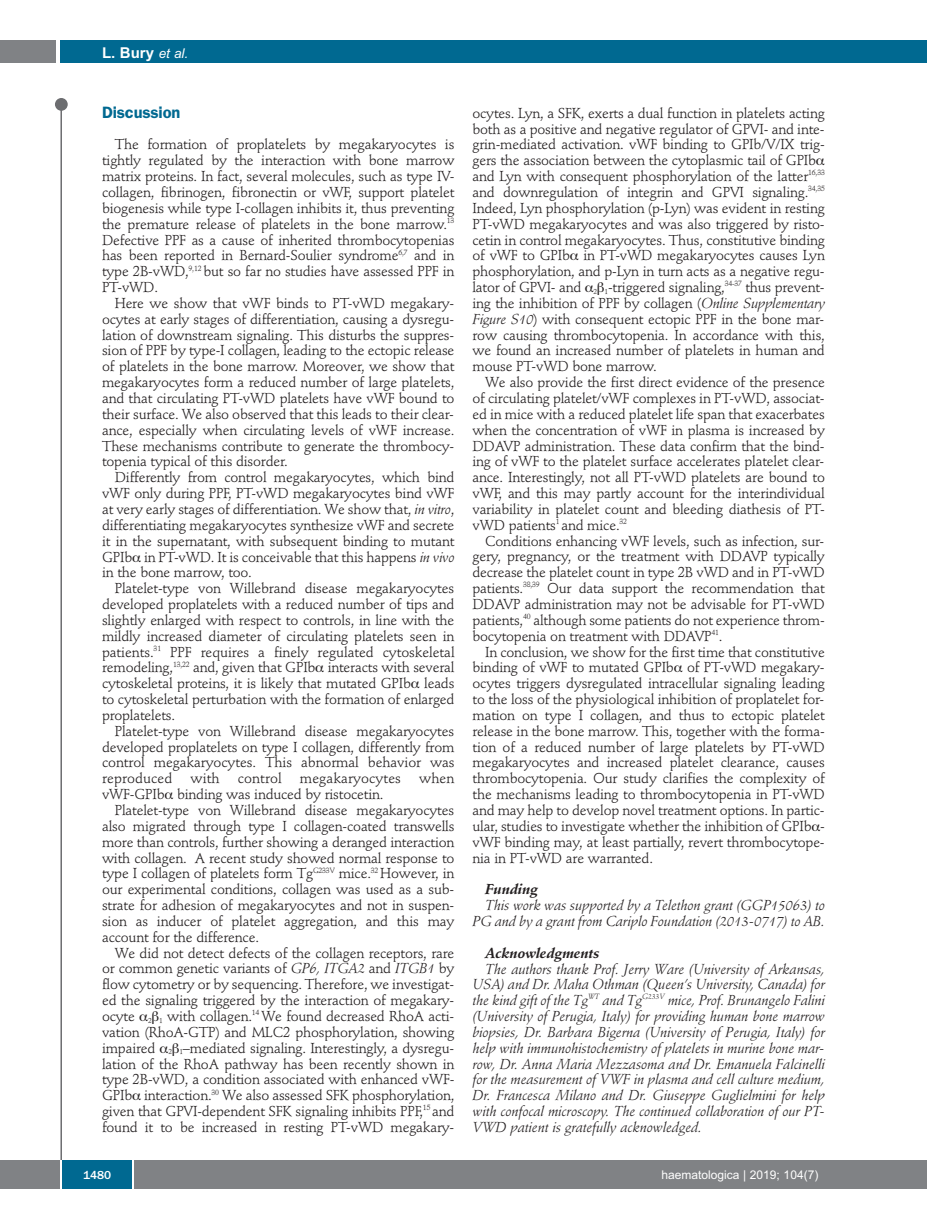
<style>
.page{position:relative;width:927px;height:1225px;background:#fff}
.page>*{position:absolute;margin:0;border:0;box-sizing:border-box;transform-origin:0 0}
.t1{font:600 16.5px "Franklin Gothic";letter-spacing:-.01em;color:#006991}
.t2{font:700 15px "Arial";color:#fff}
.t3{font:14.25px/15.9px "Stempel Schneidler";letter-spacing:-.015em;color:#231f20;text-align:justify}
.t4{font:italic 14.25px/15.9px "Stempel Schneidler";letter-spacing:-.005em;color:#231f20;text-align:right}
.t5{font:italic 700 14.25px "Stempel Schneidler";letter-spacing:-.005em;color:#231f20}
.t6{font:14.25px "Stempel Schneidler";letter-spacing:.005em;color:#231f20}
.t7{font:12px "Arial";color:#fff}
.t8{font:500 12px "Franklin Gothic";color:#fff}
.s1{font-weight:400;font-style:italic;font-size:13.5px}
.s2{font-style:italic}
</style>
<div class="page">
<div style="left:911px;top:40px;width:16px;height:22px;background:#006991"></div>
<div style="left:910px;top:1160px;width:17px;height:28px;background:#808285"></div>
<div style="left:55px;top:98px;width:13px;height:13px;background:#6c6d70;border-radius:50%"></div>
<hr style="left:60px;top:101px;width:2px;height:1061px;background:#6c6d70">
<div style="left:60px;top:40px;width:852px;height:22px;background:#006991"></div>
<div style="left:0;top:40px;width:56px;height:22px;background:#808285"></div>
<div style="left:0;top:1160px;width:911px;height:28px;background:#808285"></div>
<div style="left:62px;top:1160px;width:71px;height:28px;background:#006991"></div>
<hr style="left:60px;top:1160px;width:2px;height:28px;background:#fff">
<svg style="left:133px;top:1160px;width:1px;height:28px"></svg>
<p class="t2" style="left:102px;top:44px;width:88px">L. Bury <span class="s1">et al.</span></p>
<p class="t1" style="left:102px;top:106px;width:80px">Discussion</p>
<p class="t3" style="left:102px;top:138px;width:354px;text-indent:13px">The formation of proplatelets by megakaryocytes is tightly regulated by the interaction with bone marrow matrix proteins. In fact, several molecules, such as type IV&shy;collagen, fibrinogen, fibronectin or vWF, support platelet biogenesis while type I-collagen inhibits it, thus preventing the premature release of platelets in the bone marrow.<sup>13<br></sup>Defective PPF as a cause of inherited thrombocytopenias has been reported in Bernard-Soulier syndrome<sup>6,7</sup> and in type 2B-vWD,<sup>9,12</sup> but so far no studies have assessed PPF in PT-vWD.</p>
<p class="t3" style="left:102px;top:296px;width:354px;text-indent:13px">Here we show that vWF binds to PT-vWD megakary&shy;ocytes at early stages of differentiation, causing a dysregu&shy;lation of downstream signaling. This disturbs the suppres&shy;sion of PPF by type-I collagen, leading to the ectopic release of platelets in the bone marrow. Moreover, we show that megakaryocytes form a reduced number of large platelets, and that circulating PT-vWD platelets have vWF bound to their surface. We also observed that this leads to their clear&shy;ance, especially when circulating levels of vWF increase.<br>These mechanisms contribute to generate the thrombocy&shy;topenia typical of this disorder.</p>
<p class="t3" style="left:102px;top:471px;width:354px;text-indent:13px">Differently from control megakaryocytes, which bind vWF only during PPF, PT-vWD megakaryocytes bind vWF at very early stages of differentiation. We show that, <span class="s2">in vitro</span>, differentiating megakaryocytes synthesize vWF and secrete it in the supernatant, with subsequent binding to mutant GPIb in PT-vWD. It is conceivable that this happens <span class="s2">in vivo </span>in the bone marrow, too.</p>
<p class="t3" style="left:102px;top:582px;width:354px;text-indent:13px">Platelet-type von Willebrand disease megakaryocytes developed proplatelets with a reduced number of tips and slightly enlarged with respect to controls, in line with the mildly increased diameter of circulating platelets seen in patients.<sup>31</sup> PPF requires a finely regulated cytoskeletal remodeling,<sup>13,22</sup> and, given that GPIb interacts with several cytoskeletal proteins, it is likely that mutated GPIb leads to cytoskeletal perturbation with the formation of enlarged proplatelets.</p>
<p class="t3" style="left:102px;top:724px;width:354px;text-indent:13px">Platelet-type von Willebrand disease megakaryocytes developed proplatelets on type I collagen, differently from control megakaryocytes. This abnormal behavior was reproduced</p>
<p class="t3" style="left:190px;top:772px;width:31px">with</p>
<p class="t6" style="left:238px;top:772px;width:45px">control</p>
<p class="t6" style="left:300px;top:772px;width:103px">megakaryocytes</p>
<p class="t3" style="left:419px;top:772px;width:37px">when</p>
<p class="t3" style="left:102px;top:787px;width:283px">vWF-GPIb binding was induced by ristocetin.</p>
<p class="t3" style="left:115px;top:803px;width:341px">Platelet-type von Willebrand disease megakaryocytes</p>
<p class="t3" style="left:102px;top:819px;width:354px">also migrated through type I collagen-coated transwells</p>
<p class="t3" style="left:102px;top:835px;width:354px">more than controls, further showing a deranged interaction</p>
<p class="t3" style="left:102px;top:851px;width:354px">with collagen. A recent study showed normal response to</p>
<p class="t3" style="left:102px;top:867px;width:354px">type I collagen of platelets form Tg<sup>G233V</sup> mice.<sup>32</sup> However, in</p>
<p class="t3" style="left:102px;top:882px;width:354px">our experimental conditions, collagen was used as a sub-</p>
<p class="t3" style="left:102px;top:898px;width:354px">strate for adhesion of megakaryocytes and not in suspen-</p>
<p class="t3" style="left:102px;top:914px;width:354px">sion as inducer of platelet aggregation, and this may</p>
<p class="t3" style="left:102px;top:930px;width:159px">account for the difference.</p>
<p class="t3" style="left:115px;top:946px;width:341px">We did not detect defects of the collagen receptors, rare</p>
<p class="t3" style="left:102px;top:962px;width:354px">or common genetic variants of <span class="s2">GP6, ITGA2</span> and <span class="s2">ITGB1</span> by</p>
<p class="t3" style="left:102px;top:978px;width:354px">flow cytometry or by sequencing. Therefore, we investigat-</p>
<p class="t3" style="left:102px;top:993px;width:354px">ed the signaling triggered by the interaction of megakary-</p>
<p class="t3" style="left:102px;top:1009px;width:354px">ocyte <sub>2</sub> <sub>1</sub> with collagen.<sup>14</sup> We found decreased RhoA acti-</p>
<p class="t3" style="left:102px;top:1025px;width:354px">vation (RhoA-GTP) and MLC2 phosphorylation, showing</p>
<p class="t3" style="left:102px;top:1041px;width:354px">impaired <sub>2</sub> <sub>1</sub>–mediated signaling. Interestingly, a dysregu-</p>
<p class="t3" style="left:102px;top:1057px;width:354px">lation of the RhoA pathway has been recently shown in</p>
<p class="t3" style="left:102px;top:1073px;width:354px">type 2B-vWD, a condition associated with enhanced vWF-</p>
<p class="t3" style="left:102px;top:1088px;width:354px">GPIb interaction.<sup>30</sup> We also assessed SFK phosphorylation,</p>
<p class="t3" style="left:102px;top:1104px;width:354px">given that GPVI-dependent SFK signaling inhibits PPF,<sup>15</sup> and</p>
<p class="t3" style="left:102px;top:1120px;width:354px">found it to be increased in resting PT-vWD megakary-</p>
<p class="t3" style="left:472px;top:106px;width:354px;text-align:left">ocytes. Lyn, a SFK, exerts a dual function in platelets acting both as a positive and negative regulator of GPVI- and inte&shy;grin-mediated activation. vWF binding to GPIb/V/IX trig&shy;gers the association between the cytoplasmic tail of GPIb and Lyn with consequent phosphorylation of the latter<sup>16,33 </sup>and downregulation of integrin and GPVI signaling.<sup>34,35<br></sup>Indeed, Lyn phosphorylation (p-Lyn) was evident in resting PT-vWD megakaryocytes and was also triggered by risto&shy;cetin in control megakaryocytes. Thus, constitutive binding of vWF to GPIb in PT-vWD megakaryocytes causes Lyn phosphorylation, and p-Lyn in turn acts as a negative regu&shy;lator of GPVI- and <sub>2</sub> <sub>1</sub>-triggered signaling,<sup>34-37</sup> thus prevent&shy;ing the inhibition of PPF by collagen (<span class="s2">Online Supplementary Figure S10</span>) with consequent ectopic PPF in the bone mar&shy;row causing thrombocytopenia. In accordance with this, we found an increased number of platelets in human and mouse PT-vWD bone marrow.</p>
<p class="t3" style="left:472px;top:376px;width:354px;text-indent:13px">We also provide the first direct evidence of the presence of circulating platelet/vWF complexes in PT-vWD, associat&shy;ed in mice with a reduced platelet life span that exacerbates when the concentration of vWF in plasma is increased by DDAVP administration. These data confirm that the bind&shy;ing of vWF to the platelet surface accelerates platelet clear&shy;ance. Interestingly, not all PT-vWD platelets are bound to vWF, and this may partly account for the interindividual variability in platelet count and bleeding diathesis of PT&shy;vWD patients<sup>1</sup> and mice.<sup>32</sup></p>
<p class="t3" style="left:472px;top:534px;width:354px;text-indent:13px">Conditions enhancing vWF levels, such as infection, sur&shy;gery, pregnancy, or the treatment with DDAVP typically decrease the platelet count in type 2B vWD and in PT-vWD patients.<sup>38,39</sup> Our data support the recommendation that DDAVP administration may not be advisable for PT-vWD patients,<sup>40</sup> although some patients do not experience throm&shy;bocytopenia on treatment with DDAVP<sup>41</sup>.</p>
<p class="t3" style="left:472px;top:645px;width:354px;text-indent:13px">In conclusion, we show for the first time that constitutive binding of vWF to mutated GPIb of PT-vWD megakary&shy;ocytes triggers dysregulated intracellular signaling leading to the loss of the physiological inhibition of proplatelet for&shy;mation on type I collagen, and thus to ectopic platelet release in the bone marrow. This, together with the forma&shy;tion of a reduced number of large platelets by PT-vWD megakaryocytes and increased platelet clearance, causes thrombocytopenia. Our study clarifies the complexity of the mechanisms leading to thrombocytopenia in PT-vWD and may help to develop novel treatment options. In partic&shy;ular, studies to investigate whether the inhibition of GPIb - vWF binding may, at least partially, revert thrombocytope&shy;nia in PT-vWD are warranted.</p>
<p class="t5" style="left:485px;top:883px;width:54px">Funding</p>
<p class="t4" style="left:472px;top:898px;width:354px">This work was supported by a Telethon grant (GGP15063) to<br>PG and by a grant from Cariplo Foundation (2013-0717) to AB.</p>
<p class="t5" style="left:485px;top:947px;width:116px">Acknowledgments</p>
<p class="t4" style="left:472px;top:962px;width:354px;text-align:justify;text-indent:13px">The authors thank Prof. Jerry Ware (University of Arkansas, USA) and Dr. Maha Othman (Queen’s University, Canada) for the kind gift of the Tg<sup>WT</sup> and Tg<sup>G233V</sup> mice, Prof. Brunangelo Falini (University of Perugia, Italy) for providing human bone marrow biopsies, Dr. Barbara Bigerna (University of Perugia, Italy) for help with immunohistochemistry of platelets in murine bone mar&shy;row, Dr. Anna Maria Mezzasoma and Dr. Emanuela Falcinelli for the measurement of VWF in plasma and cell culture medium, Dr. Francesca Milano and Dr. Giuseppe Guglielmini for help with confocal microscopy. The continued collaboration of our PT-VWD patient is gratefully acknowledged.</p>
<p class="t8" style="left:83px;top:1167px;width:30px">1480</p>
<p class="t7" style="left:661px;top:1167px;width:158px">haematologica | 2019; 104(7)</p>
</div>
